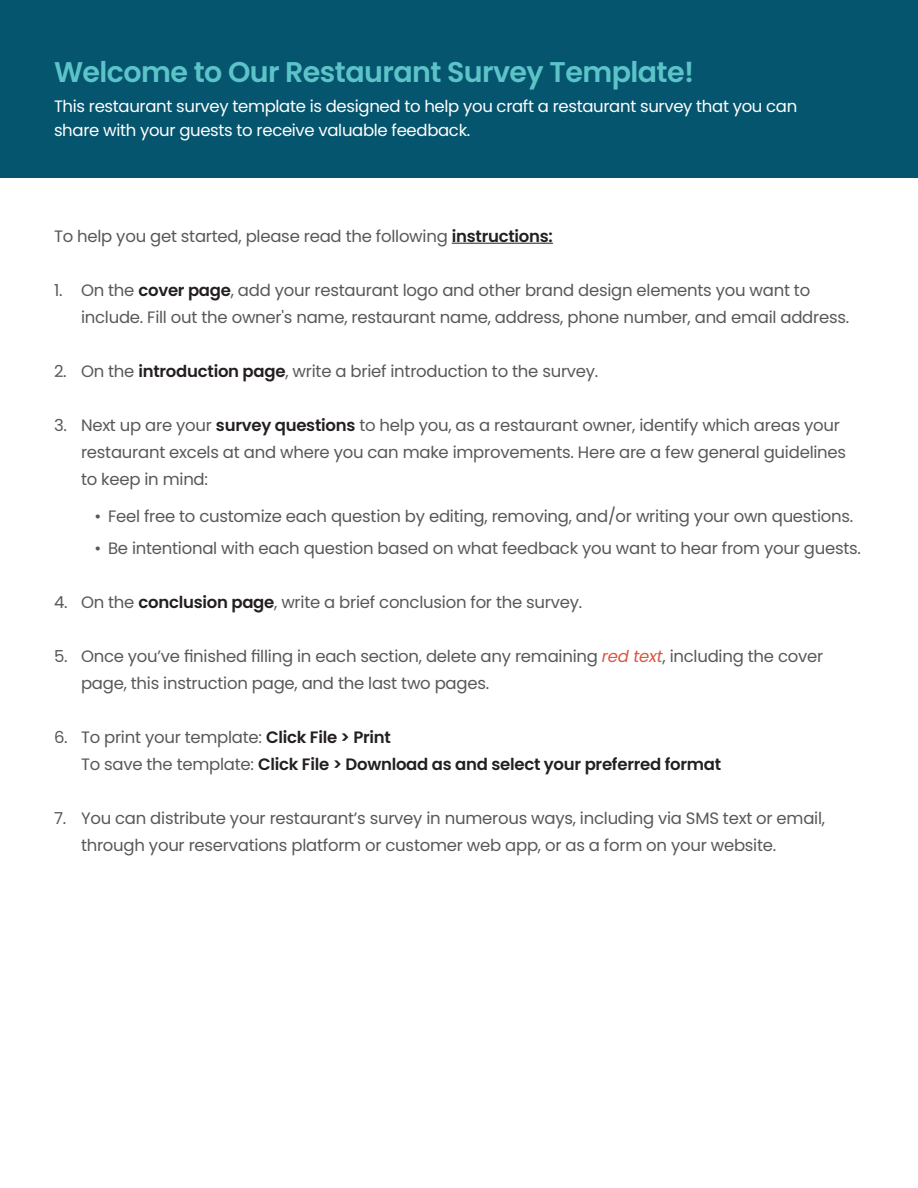
<style>
.page{position:relative;width:918px;height:1188px;background:#fff}
.page>*{position:absolute;margin:0;border:0;box-sizing:border-box;transform-origin:0 0}
.t1{font:600 28.5px "Poppins";letter-spacing:-.02em;color:#5cc4c9}
.t2{font:16.5px/27px "Poppins";letter-spacing:-.015em;color:#57585a}
.t3{font:16.5px/24px "Poppins";letter-spacing:-.02em;color:#fff}
.t4{font:600 16.5px/27px "Poppins";letter-spacing:-.015em;color:#231f20}
.s1{font-weight:600;color:#231f20}
.s2{font-style:italic;color:#d95842}
.s3{font-weight:400;color:#57585a}
</style>
<div class="page">
<hr style="left:452px;top:243px;width:101px;height:1px;background:#231f20">
<div style="left:0;top:0;width:918px;height:177px;background:#06556e"></div>
<p class="t1" style="left:54px;top:56px;width:642px">Welcome to Our Restaurant Survey Template!</p>
<p class="t3" style="left:54px;top:94px;width:745px">This restaurant survey template is designed to help you craft a restaurant survey that you can share with your guests to receive valuable feedback.</p>
<p class="t2" style="left:54px;top:223px;width:500px">To help you get started, please read the following <span class="s1">instructions:</span></p>
<p class="t2" style="left:81px;top:277px;width:770px;text-indent:-27px">1. On the <span class="s1">cover page</span>, add your restaurant logo and other brand design elements you want to include. Fill out the owner's name, restaurant name, address, phone number, and email address.</p>
<p class="t2" style="left:54px;top:358px;width:546px">2. On the <span class="s1">introduction page</span>, write a brief introduction to the survey.</p>
<p class="t2" style="left:81px;top:412px;width:767px;text-indent:-27px">3. Next up are your <span class="s1">survey questions</span> to help you, as a restaurant owner, identify which areas your restaurant excels at and where you can make improvements. Here are a few general guidelines to keep in mind:</p>
<p class="t2" style="left:94px;top:503px;width:760px">• Feel free to customize each question by editing, removing, and/or writing your own questions.</p>
<p class="t2" style="left:94px;top:535px;width:768px">• Be intentional with each question based on what feedback you want to hear from your guests.</p>
<p class="t2" style="left:54px;top:589px;width:530px">4. On the <span class="s1">conclusion page</span>, write a brief conclusion for the survey.</p>
<p class="t2" style="left:81px;top:643px;width:744px;text-indent:-27px">5. Once you’ve finished filling in each section, delete any remaining <span class="s2">red text</span>, including the cover page, this instruction page, and the last two pages.</p>
<p class="t4" style="left:81px;top:724px;width:642px;text-indent:-27px"><span class="s3">6. To print your template:</span> Click File &gt; Print<br><span class="s3">To save the template:</span> Click File &gt; Download as and select your preferred format</p>
<p class="t2" style="left:81px;top:805px;width:746px;text-indent:-27px">7. You can distribute your restaurant’s survey in numerous ways, including via SMS text or email, through your reservations platform or customer web app, or as a form on your website.</p>
</div>
